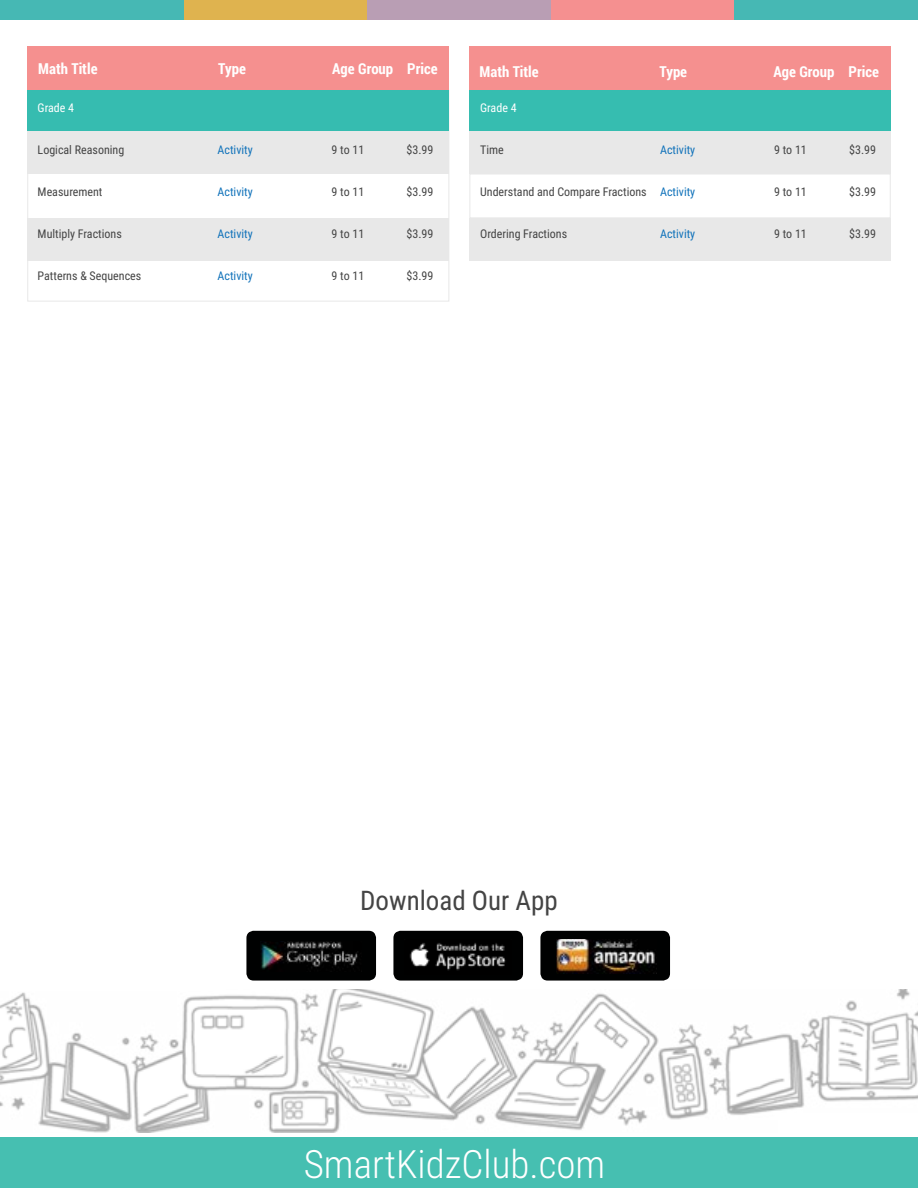
<style>
.page{position:relative;width:918px;height:1188px;background:#fff}
.page>*{position:absolute;margin:0;border:0;box-sizing:border-box;transform-origin:0 0}
.t1{font:300 39px "Roboto Condensed";color:#fff}
.t2{font:27px "Roboto Condensed";color:#444}
.t3{font:700 15px "Roboto Condensed";color:#fff}
.t4{font:12px "Roboto Condensed";color:#444}
.t5{font:12px "Roboto Condensed";color:#1072ba}
.t6{font:12px "Roboto Condensed";color:#fff}
.s1{color:#1072ba}
</style>
<div class="page">
<div style="left:470px;top:90px;width:421px;height:41px;background:#36bdb0"></div>
<div style="left:0;top:0;width:184px;height:20px;background:#46b8b4"></div>
<div style="left:184px;top:0;width:183px;height:20px;background:#dfb34f"></div>
<div style="left:367px;top:0;width:184px;height:20px;background:#b99eb4"></div>
<div style="left:551px;top:0;width:184px;height:20px;background:#f59090"></div>
<div style="left:734px;top:0;width:184px;height:20px;background:#46b8b4"></div>
<div style="left:27px;top:90px;width:422px;height:44px;background:#36bcb0"></div>
<div style="left:27px;top:131px;width:422px;height:43px;background:#e8e8e8"></div>
<div style="left:470px;top:218px;width:421px;height:43px;background:#e8e8e8"></div>
<img style="left:0;top:990px;width:918px;height:143px">
<div style="left:0;top:1137px;width:918px;height:51px;background:#46bfb1"></div>
<div style="left:393px;top:931px;width:130px;height:50px;background:#000101;border-radius:7px"></div>
<img style="left:409px;top:943px;width:97px;height:28px">
<div style="left:540px;top:931px;width:130px;height:50px;background:#000101;border-radius:7px"></div>
<img style="left:556px;top:940px;width:101px;height:33px">
<div style="left:246px;top:931px;width:130px;height:50px;background:#000101;border-radius:7px"></div>
<img style="left:261px;top:941px;width:97px;height:29px">
<div style="left:27px;top:46px;width:422px;height:44px;background:#f5908f"></div>
<div style="left:469px;top:46px;width:422px;height:44px;background:#f5908f"></div>
<div style="left:27px;top:218px;width:422px;height:43px;background:#e8e8e8"></div>
<div style="left:470px;top:131px;width:421px;height:43px;background:#e8e8e8"></div>
<div style="left:470px;top:174px;width:421px;height:44px;border:1px solid #e8e8e8"></div>
<p class="t3" style="left:38px;top:58px;width:61px">Math Title</p>
<p class="t3" style="left:218px;top:58px;width:29px">Type</p>
<p class="t3" style="left:332px;top:58px;width:107px">Age Group Price</p>
<p class="t3" style="left:480px;top:61px;width:61px">Math Title</p>
<p class="t3" style="left:660px;top:61px;width:29px">Type</p>
<p class="t3" style="left:774px;top:61px;width:107px">Age Group Price</p>
<p class="t6" style="left:38px;top:99px;width:38px">Grade 4</p>
<p class="t4" style="left:38px;top:141px;width:88px">Logical Reasoning</p>
<p class="t5" style="left:218px;top:141px;width:37px">Activity</p>
<p class="t4" style="left:332px;top:141px;width:34px">9 to 11</p>
<p class="t4" style="left:407px;top:141px;width:28px">$3.99</p>
<p class="t4" style="left:38px;top:183px;width:66px">Measurement</p>
<p class="t5" style="left:218px;top:183px;width:37px">Activity</p>
<p class="t4" style="left:332px;top:183px;width:34px">9 to 11</p>
<p class="t4" style="left:407px;top:183px;width:28px">$3.99</p>
<p class="t4" style="left:38px;top:225px;width:86px">Multiply Fractions</p>
<p class="t5" style="left:218px;top:225px;width:37px">Activity</p>
<p class="t4" style="left:332px;top:225px;width:34px">9 to 11</p>
<p class="t4" style="left:407px;top:225px;width:28px">$3.99</p>
<p class="t4" style="left:38px;top:267px;width:105px">Patterns &amp; Sequences</p>
<p class="t5" style="left:218px;top:267px;width:37px">Activity</p>
<p class="t4" style="left:332px;top:267px;width:34px">9 to 11</p>
<p class="t4" style="left:407px;top:267px;width:28px">$3.99</p>
<p class="t6" style="left:480px;top:99px;width:38px">Grade 4</p>
<p class="t4" style="left:480px;top:141px;width:25px">Time</p>
<p class="t5" style="left:660px;top:141px;width:37px">Activity</p>
<p class="t4" style="left:774px;top:141px;width:34px">9 to 11</p>
<p class="t4" style="left:849px;top:141px;width:28px">$3.99</p>
<p class="t4" style="left:480px;top:183px;width:217px">Understand and Compare Fractions <span class="s1">Activity</span></p>
<p class="t4" style="left:774px;top:183px;width:34px">9 to 11</p>
<p class="t4" style="left:849px;top:183px;width:28px">$3.99</p>
<p class="t4" style="left:480px;top:225px;width:89px">Ordering Fractions</p>
<p class="t5" style="left:660px;top:225px;width:37px">Activity</p>
<p class="t4" style="left:774px;top:225px;width:34px">9 to 11</p>
<p class="t4" style="left:849px;top:225px;width:28px">$3.99</p>
<h2 class="t2" style="left:360px;top:881px;width:199px">Download Our App</h2>
<h1 class="t1" style="left:304px;top:1137px;width:303px">SmartKidzClub.com</h1>
</div>
